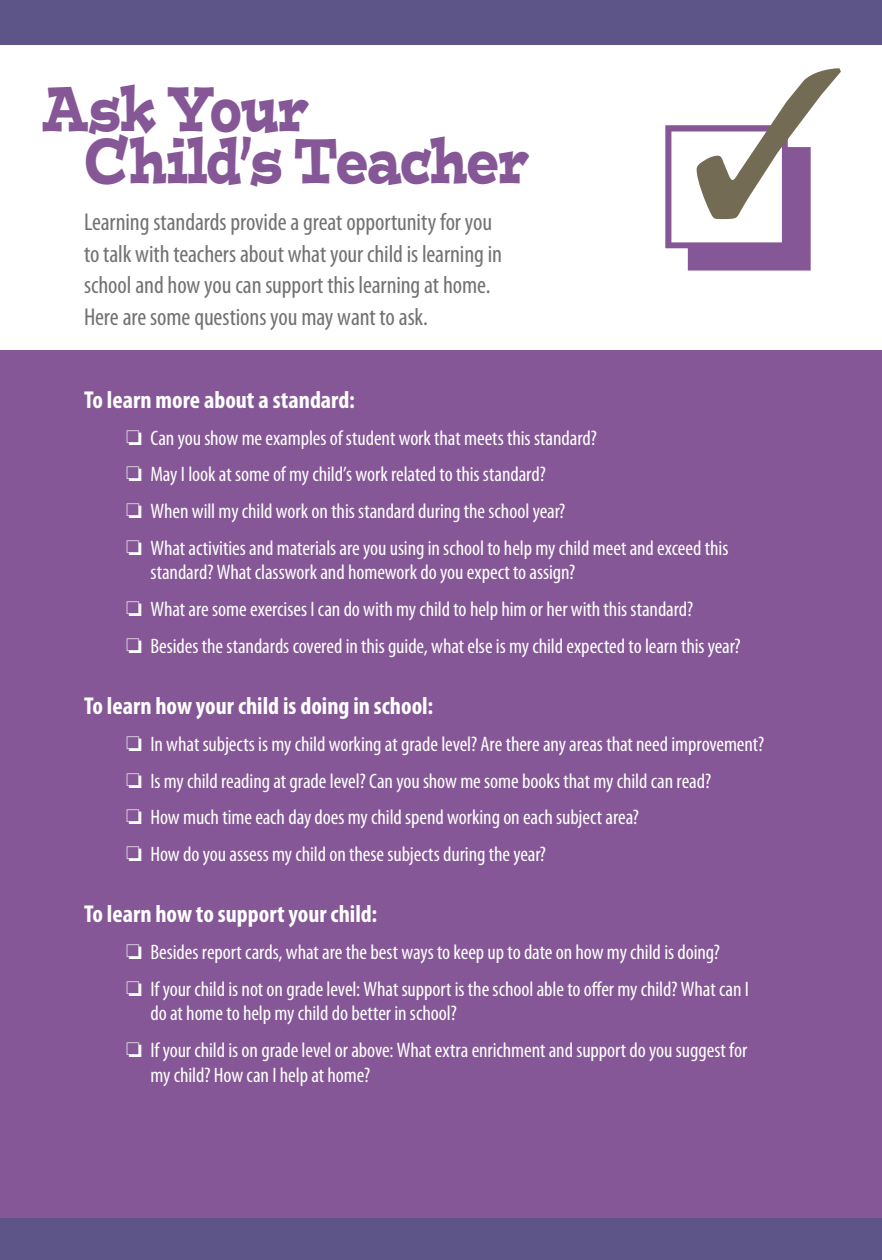
<style>
.page{position:relative;width:882px;height:1260px;background:#fff}
.page>*{position:absolute;margin:0;border:0;box-sizing:border-box;transform-origin:0 0}
.t1{font:63px/52.5px "Postino Std";letter-spacing:-.025em;color:#855796;scale:.7 1}
.t2{font:condensed 24.5px/31.5px "Myriad Pro";letter-spacing:-.005em;color:#727273}
.t3{font:700 condensed 24.5px "Myriad Pro";color:#fff}
.t4{font:condensed 21px/36.8px "Myriad Pro";letter-spacing:-.005em;color:#fff}
</style>
<div class="page">
<div style="left:0;top:350px;width:882px;height:877px;background:#855796"></div>
<div style="left:0;top:1218px;width:882px;height:42px;background:#5d5587"></div>
<div style="left:0;top:0;width:882px;height:44px;background:#5d5587"></div>
<h1 class="t1" style="left:84px;top:81px;width:636px;text-indent:-42px">Ask Your<br>Child’s Teacher</h1>
<p class="t2" style="left:84px;top:206px;width:420px">Learning standards provide a great opportunity for you to talk with teachers about what your child is learning in school and how you can support this learning at home.<br>Here are some questions you may want to ask.</p>
<p class="t3" style="left:84px;top:384px;width:272px">To learn more about a standard:</p>
<p class="t4" style="left:126px;top:419px;width:604px">❏ Can you show me examples of student work that meets this standard?<br>❏ May I look at some of my child’s work related to this standard?<br>❏ When will my child work on this standard during the school year?<br>❏ What activities and materials are you using in school to help my child meet and exceed this</p>
<p class="t4" style="left:126px;top:554px;width:616px;text-indent:25px">standard? What classwork and homework do you expect to assign?<br>❏ What are some exercises I can do with my child to help him or her with this standard?<br>❏ Besides the standards covered in this guide, what else is my child expected to learn this year?</p>
<p class="t3" style="left:84px;top:691px;width:351px">To learn how your child is doing in school:</p>
<p class="t4" style="left:126px;top:725px;width:640px">❏ In what subjects is my child working at grade level? Are there any areas that need improvement? ❏ Is my child reading at grade level? Can you show me some books that my child can read?<br>❏ How much time each day does my child spend working on each subject area?<br>❏ How do you assess my child on these subjects during the year?</p>
<p class="t3" style="left:84px;top:899px;width:295px">To learn how to support your child:</p>
<p class="t4" style="left:126px;top:934px;width:625px">❏ Besides report cards, what are the best ways to keep up to date on how my child is doing?<br>❏ If your child is not on grade level: What support is the school able to offer my child? What can I</p>
<p class="t4" style="left:126px;top:995px;width:623px;text-indent:25px">do at home to help my child do better in school?<br>❏ If your child is on grade level or above: What extra enrichment and support do you suggest for</p>
<p class="t4" style="left:151px;top:1056px;width:221px">my child? How can I help at home?</p>
</div>
